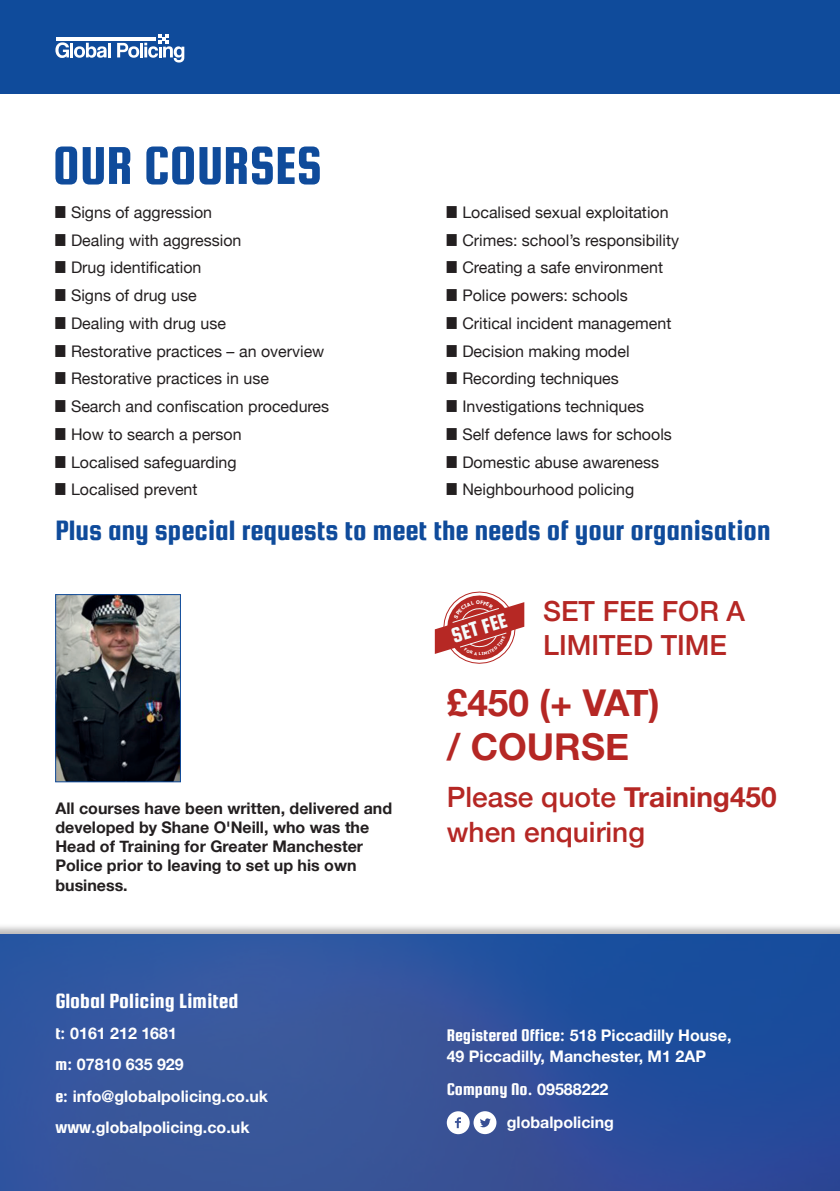
<style>
.page{position:relative;width:840px;height:1191px;background:#fff}
.page>*{position:absolute;margin:0;border:0;box-sizing:border-box;transform-origin:0 0}
.t1{font:57px "Squada One";letter-spacing:-.005em;color:#0f4b9b}
.t2{font:700 37px/44.4px "Helvetica Neue";color:#b52724}
.t3{font:30px "Squada One";color:#0f4b9b}
.t4{font:500 28px/35.2px "Helvetica Neue";color:#b52724}
.t5{font:500 27.8px/33.2px "Helvetica Neue";color:#b52724}
.t6{font:22.2px "Squada One";color:#f4fbfb}
.t7{font:22px "Squada One";color:#fff}
.t8{font:18px "Squada One";color:#fff}
.t9{font:16px/27.8px "Helvetica Neue";color:#231f20}
.t10{font:700 16px/31.4px "Helvetica Neue";color:#fff}
.t11{font:700 16px/19.2px "Helvetica Neue";color:#231f20}
.s1{font-weight:700}
.s2{font-family:"Squada One";font-weight:400;font-size:18px}
.s3{font-family:"Helvetica Neue";font-weight:700;font-size:16px}
</style>
<div class="page">
<div style="left:0;top:922px;width:840px;height:268px;background:#231f20;opacity:.3"></div>
<div style="left:0;top:0;width:840px;height:94px;background:#0f4b9b"></div>
<svg style="left:0;top:934px;width:840px;height:256px;background:#2e529c"></svg>
<svg style="left:55px;top:42px;width:51px;height:16px"></svg>
<hr style="left:108px;top:43px;width:3px;height:14px;background:#fff">
<svg style="left:117px;top:34px;width:67px;height:28px"></svg>
<hr style="left:56px;top:37px;width:99px;height:4px;background:#fff">
<img style="left:57px;top:596px;width:122px;height:184px">
<div style="left:55px;top:594px;width:126px;height:188px;border:1px solid #0f4b9b"></div>
<svg style="left:447px;top:1110px;width:49px;height:23px"></svg>
<svg style="left:435px;top:591px;width:89px;height:73px"></svg>
<h1 class="t1" style="left:53px;top:135px;width:271px">OUR COURSES</h1>
<p class="t9" style="left:55px;top:199px;width:275px"><sup>█</sup> Signs of aggression<br><sup>█</sup> Dealing with aggression<br><sup>█</sup> Drug identification<br><sup>█</sup> Signs of drug use<br><sup>█</sup> Dealing with drug use<br><sup>█</sup> Restorative practices – an overview <sup>█</sup> Restorative practices in use<br><sup>█</sup> Search and confiscation procedures <sup>█</sup> How to search a person<br><sup>█</sup> Localised safeguarding<br><sup>█</sup> Localised prevent</p>
<p class="t9" style="left:447px;top:199px;width:234px"><sup>█</sup> Localised sexual exploitation <sup>█</sup> Crimes: school’s responsibility <sup>█</sup> Creating a safe environment<br><sup>█</sup> Police powers: schools<br><sup>█</sup> Critical incident management <sup>█</sup> Decision making model<br><sup>█</sup> Recording techniques<br><sup>█</sup> Investigations techniques<br><sup>█</sup> Self defence laws for schools <sup>█</sup> Domestic abuse awareness<br><sup>█</sup> Neighbourhood policing</p>
<h3 class="t3" style="left:55px;top:514px;width:716px">Plus any special requests to meet the needs of your organisation</h3>
<p class="t11" style="left:55px;top:798px;width:338px">All courses have been written, delivered and developed by Shane O'Neill, who was the Head of Training for Greater Manchester Police prior to leaving to set up his own business.</p>
<h3 class="t5" style="left:543px;top:592px;width:203px">SET FEE FOR A<br>LIMITED TIME</h3>
<h2 class="t2" style="left:447px;top:681px;width:214px">£450 (+ VAT) / COURSE</h2>
<h3 class="t4" style="left:447px;top:777px;width:331px">Please quote <span class="s1">Training450 </span>when enquiring</h3>
<h3 class="t6" style="left:448px;top:624px;width:58px;rotate:-17deg">SET FEE</h3>
<h3 class="t7" style="left:55px;top:988px;width:184px">Global Policing Limited</h3>
<p class="t10" style="left:55px;top:1017px;width:214px"><span class="s2">t:</span> 0161 212 1681<br><span class="s2">m:</span> 07810 635 929<br><span class="s2">e:</span> info@globalpolicing.co.uk <span class="s2">www.</span>globalpolicing.co.uk</p>
<p class="t10" style="left:447px;top:1024px;width:286px;line-height:21.6px"><span class="s2">Registered Office:</span> 518 Piccadilly House,<br>49 Piccadilly, Manchester, M1 2AP</p>
<p class="t8" style="left:447px;top:1079px;width:163px">Company No. <span class="s3">09588222</span></p>
<p class="t10" style="left:507px;top:1106px;width:109px">globalpolicing</p>
</div>
